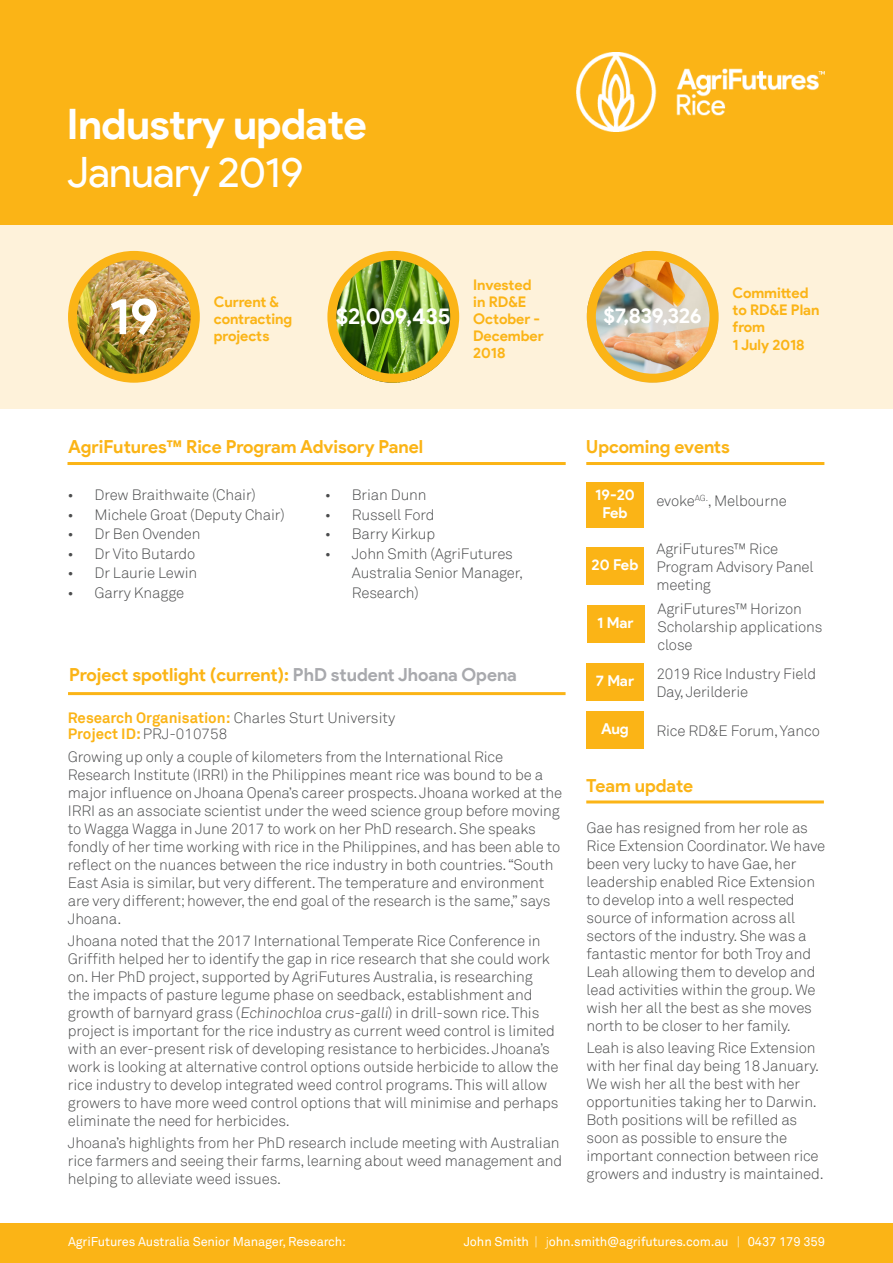
<style>
.page{position:relative;width:893px;height:1263px;background:#fff}
.page>*{position:absolute;margin:0;border:0;box-sizing:border-box;transform-origin:0 0}
.Headline___White{font:700 51px "Product Sans";color:#fff}
.Headline___White-2{font:700 42px "Product Sans";letter-spacing:-.015em;color:#fff}
.Headline___White-3{font:42px "Product Sans";letter-spacing:-.015em;color:#fff}
.Headline___White-4{font:700 22.5px "Product Sans";letter-spacing:-.015em;color:#fff}
.Headline___White-5{font:700 21px "Product Sans";letter-spacing:-.02em;color:#fff}
.Headline___White-6{font:700 18px "Product Sans";color:#fbb416}
.Body___White{font:300 15px/18px "Akkurat TT";letter-spacing:-.01em;color:#4b4c4d}
.Headline___White-7{font:700 15px/18px "Product Sans";color:#fff;text-align:center}
.Headline___White-8{font:700 14.7px/17.1px "Product Sans";letter-spacing:-.005em;color:#fbb416}
.Body___White-2{font:12.75px "Akkurat TT";letter-spacing:-.01em;color:#fff}
.s1{font-family:"Akkurat TT"}
.s2{color:#a8a9ad}
.s3{font-weight:700;color:#fbb416}
.s4{font-weight:300}
</style>
<div class="page">
<div style="left:0;top:225px;width:893px;height:184px;background:#fef2da"></div>
<img style="left:69px;top:252px;width:130px;height:130px;border-radius:65px">
<div style="left:68px;top:251px;width:132px;height:132px;border:9px solid #fbb416;border-radius:50%"></div>
<div style="left:0;top:0;width:893px;height:224px;background:#fbb416"></div>
<div style="left:0;top:1223px;width:893px;height:40px;background:#fbb416"></div>
<img style="left:576px;top:52px;width:249px;height:80px">
<img style="left:332px;top:255px;width:126px;height:128px">
<div style="left:327px;top:251px;width:132px;height:132px;border:9px solid #fbb416;border-radius:50%"></div>
<img style="left:587px;top:251px;width:132px;height:132px;border-radius:66px">
<div style="left:587px;top:251px;width:132px;height:132px;border:9px solid #fbb416;border-radius:50%"></div>
<hr style="left:68px;top:462px;width:498px;height:3px;background:#fbb416">
<hr style="left:68px;top:692px;width:498px;height:3px;background:#fbb416">
<hr style="left:586px;top:462px;width:238px;height:3px;background:#fbb416">
<div style="left:586px;top:547px;width:58px;height:38px;background:#fbb416"></div>
<div style="left:586px;top:482px;width:58px;height:45px;background:#fbb416"></div>
<div style="left:587px;top:605px;width:57px;height:37px;background:#fbb416"></div>
<div style="left:586px;top:663px;width:58px;height:37px;background:#fbb416"></div>
<div style="left:586px;top:711px;width:58px;height:38px;background:#fbb416"></div>
<hr style="left:586px;top:800px;width:238px;height:3px;background:#fbb416">
<p class="Headline___White-2" style="left:67px;top:98px;width:302px">Industry update</p>
<p class="Headline___White-3" style="left:67px;top:148px;width:238px">January 2019</p>
<p class="Headline___White" style="left:109px;top:285px;width:52px">19</p>
<p class="Headline___White-8" style="left:214px;top:293px;width:67px">Current &amp;</p>
<p class="Headline___White-8" style="left:214px;top:310px;width:80px">contracting projects</p>
<p class="Headline___White-8" style="left:473px;top:276px;width:72px">Invested in RD&amp;E<br>October -<br>December<br>2018</p>
<p class="Headline___White-8" style="left:733px;top:285px;width:88px">Committed to RD&amp;E Plan from<br>1 July 2018</p>
<p class="Headline___White-4" style="left:336px;top:302px;width:116px">$2,009,435</p>
<p class="Headline___White-5" style="left:603px;top:303px;width:100px">$7,839,326</p>
<p class="Headline___White-6" style="left:68px;top:436px;width:357px">AgriFutures<span class="s1">™</span> Rice Program Advisory Panel</p>
<p class="Body___White" style="left:68px;top:486px;width:190px">• Drew Braithwaite (Chair)</p>
<p class="Body___White" style="left:68px;top:506px;width:219px">• Michele Groat (Deputy Chair)</p>
<p class="Body___White" style="left:68px;top:525px;width:135px">• Dr Ben Ovenden</p>
<p class="Body___White" style="left:68px;top:545px;width:129px">• Dr Vito Butardo</p>
<p class="Body___White" style="left:68px;top:564px;width:131px">• Dr Laurie Lewin</p>
<p class="Body___White" style="left:68px;top:584px;width:118px">• Garry Knagge</p>
<p class="Body___White" style="left:325px;top:486px;width:103px">• Brian Dunn</p>
<p class="Body___White" style="left:325px;top:506px;width:111px">• Russell Ford</p>
<p class="Body___White" style="left:325px;top:525px;width:112px">• Barry Kirkup</p>
<p class="Body___White" style="left:352px;top:544px;width:173px;line-height:19.5px;text-indent:-27px">• John Smith (AgriFutures<br>Australia Senior Manager,<br>Research)</p>
<p class="Headline___White-6" style="left:69px;top:664px;width:449px">Project spotlight (current): <span class="s2">PhD student Jhoana Opena</span></p>
<p class="Body___White" style="left:68px;top:709px;width:329px;line-height:16.5px"><span class="s3">Research Organisation:</span> Charles Sturt University<br><span class="s3">Project ID:</span> PRJ-010758</p>
<p class="Body___White" style="left:68px;top:747px;width:496px">Growing up only a couple of kilometers from the International Rice Research Institute (IRRI) in the Philippines meant rice was bound to be a major influence on Jhoana Opena’s career prospects. Jhoana worked at the IRRI as an associate scientist under the weed science group before moving to Wagga Wagga in June 2017 to work on her PhD research. She speaks fondly of her time working with rice in the Philippines, and has been able to reflect on the nuances between the rice industry in both countries. “South East Asia is similar, but very different. The temperature and environment are very different; however, the end goal of the research is the same,” says Jhoana.</p>
<p class="Body___White" style="left:68px;top:932px;width:492px">Jhoana noted that the 2017 International Temperate Rice Conference in Griffith helped her to identify the gap in rice research that she could work on. Her PhD project, supported by AgriFutures Australia, is researching the impacts of pasture legume phase on seedback, establishment and growth of barnyard grass (Echinochloa crus-galli) in drill-sown rice. This project is important for the rice industry as current weed control is limited with an ever-present risk of developing resistance to herbicides. Jhoana’s work is looking at alternative control options outside herbicide to allow the rice industry to develop integrated weed control programs. This will allow growers to have more weed control options that will minimise and perhaps eliminate the need for herbicides.</p>
<p class="Body___White" style="left:68px;top:1134px;width:496px">Jhoana’s highlights from her PhD research include meeting with Australian rice farmers and seeing their farms, learning about weed management and helping to alleviate weed issues.</p>
<p class="Headline___White-6" style="left:586px;top:436px;width:145px">Upcoming events</p>
<p class="Headline___White-7" style="left:595px;top:486px;width:41px">19-20<br>Feb</p>
<p class="Headline___White-7" style="left:592px;top:556px;width:48px">20 Feb</p>
<p class="Headline___White-7" style="left:597px;top:614px;width:38px">1 Mar</p>
<p class="Body___White" style="left:656px;top:492px;width:132px">evoke<sup>AG.</sup>, Melbourne</p>
<p class="Body___White" style="left:656px;top:540px;width:159px">AgriFutures™ Rice<br>Program Advisory Panel meeting</p>
<p class="Body___White" style="left:657px;top:600px;width:166px">AgriFutures™ Horizon<br>Scholarship applications close</p>
<p class="Headline___White-7" style="left:596px;top:672px;width:40px">7 Mar</p>
<p class="Body___White" style="left:656px;top:664px;width:161px">2019 Rice Industry Field<br>Day, Jerilderie</p>
<p class="Headline___White-7" style="left:601px;top:720px;width:29px">Aug</p>
<p class="Body___White" style="left:656px;top:721px;width:165px">Rice RD&amp;E Forum, Yanco</p>
<p class="Headline___White-6" style="left:586px;top:774px;width:108px">Team update</p>
<p class="Body___White" style="left:587px;top:819px;width:240px">Gae has resigned from her role as Rice Extension Coordinator. We have been very lucky to have Gae, her leadership enabled Rice Extension to develop into a well respected source of information across all sectors of the industry. She was a fantastic mentor for both Troy and Leah allowing them to develop and lead activities within the group. We wish her all the best as she moves north to be closer to her family.</p>
<p class="Body___White" style="left:587px;top:1039px;width:239px">Leah is also leaving Rice Extension with her final day being 18 January.<br>We wish her all the best with her opportunities taking her to Darwin.<br>Both positions will be refilled as soon as possible to ensure the important connection between rice growers and industry is maintained.</p>
<p class="Body___White-2" style="left:68px;top:1234px;width:280px">AgriFutures Australia Senior Manager, Research:</p>
<p class="Body___White-2" style="left:464px;top:1234px;width:363px">John Smith <span class="s4">| j</span>ohn.smith@agrifutures.com.au <span class="s4">|</span> 0437 179 359</p>
</div>
